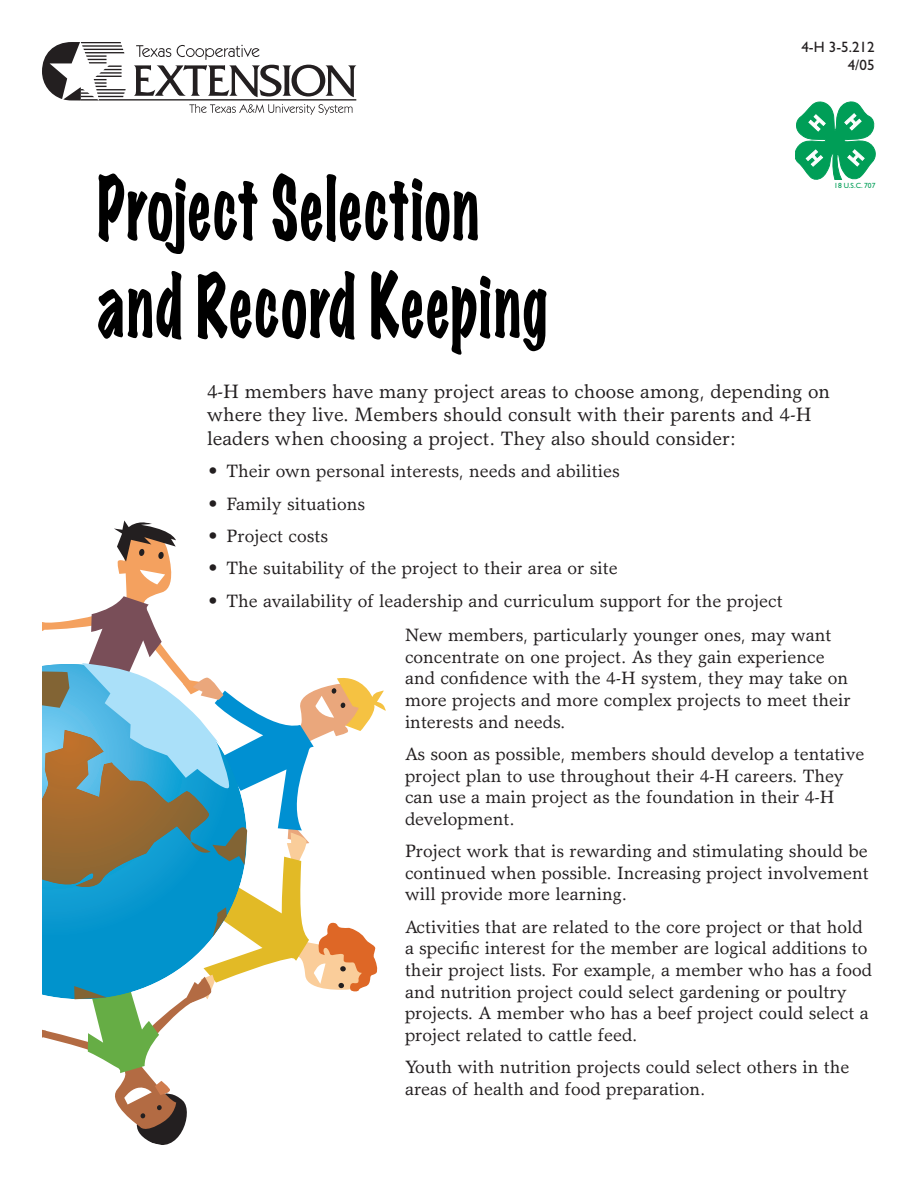
<style>
.page{position:relative;width:918px;height:1188px;background:#fff}
.page>*{position:absolute;margin:0;border:0;box-sizing:border-box;transform-origin:0 0}
.t1{font:expanded 78.75px/97.5px "Marker Felt";letter-spacing:.03em;color:#000;scale:.67 1}
.t2{font:19.5px/23.4px "Garth Graphic";color:#231f20}
.t3{font:18px/21.6px "Garth Graphic";color:#231f20}
.t4{font:15px/18px "Gill Sans";color:#231f20;text-align:right}
.t5{font:7.5px "Gill Sans";color:#009e57}
</style>
<div class="page">
<svg style="left:134px;top:45px;width:222px;height:52px"></svg>
<hr style="left:99px;top:99px;width:257px;height:2px;background:#231f20">
<hr style="left:97px;top:92px;width:28px;height:2px;background:#231f20">
<hr style="left:96px;top:89px;width:30px;height:1px;background:#231f20">
<svg style="left:42px;top:42px;width:82px;height:59px"></svg>
<svg style="left:189px;top:104px;width:163px;height:11px"></svg>
<svg style="left:42px;top:520px;width:344px;height:625px"></svg>
<svg style="left:795px;top:101px;width:81px;height:79px"></svg>
<h1 class="t1" style="left:98px;top:163px;width:673px">Project Selection and Record Keeping</h1>
<p class="t4" style="left:801px;top:38px;width:75px">4-H 3-5.212<br>4/05</p>
<p class="t5" style="left:834px;top:181px;width:43px">18 U.S.C. 707</p>
<p class="t2" style="left:207px;top:379px;width:625px">4-H members have many project areas to choose among, depending on where they live. Members should consult with their parents and 4-H leaders when choosing a project. They also should consider:</p>
<p class="t3" style="left:208px;top:460px;width:413px">• Their own personal interests, needs and abilities</p>
<p class="t3" style="left:208px;top:492px;width:158px">• Family situations</p>
<p class="t3" style="left:208px;top:525px;width:121px">• Project costs</p>
<p class="t3" style="left:208px;top:557px;width:411px">• The suitability of the project to their area or site</p>
<p class="t3" style="left:208px;top:590px;width:576px">• The availability of leadership and curriculum support for the project</p>
<p class="t3" style="left:405px;top:624px;width:447px">New members, particularly younger ones, may want concentrate on one project. As they gain experience and confidence with the 4-H system, they may take on more projects and more complex projects to meet their interests and needs.</p>
<p class="t3" style="left:405px;top:743px;width:461px">As soon as possible, members should develop a tentative project plan to use throughout their 4-H careers. They can use a main project as the foundation in their 4-H development.</p>
<p class="t3" style="left:405px;top:840px;width:465px;text-align:justify">Project work that is rewarding and stimulating should be continued when possible. Increasing project involvement will provide more learning.</p>
<p class="t3" style="left:405px;top:916px;width:469px">Activities that are related to the core project or that hold a specific interest for the member are logical additions to their project lists. For example, a member who has a food and nutrition project could select gardening or poultry projects. A member who has a beef project could select a project related to cattle feed.</p>
<p class="t3" style="left:405px;top:1056px;width:446px">Youth with nutrition projects could select others in the areas of health and food preparation.</p>
</div>
